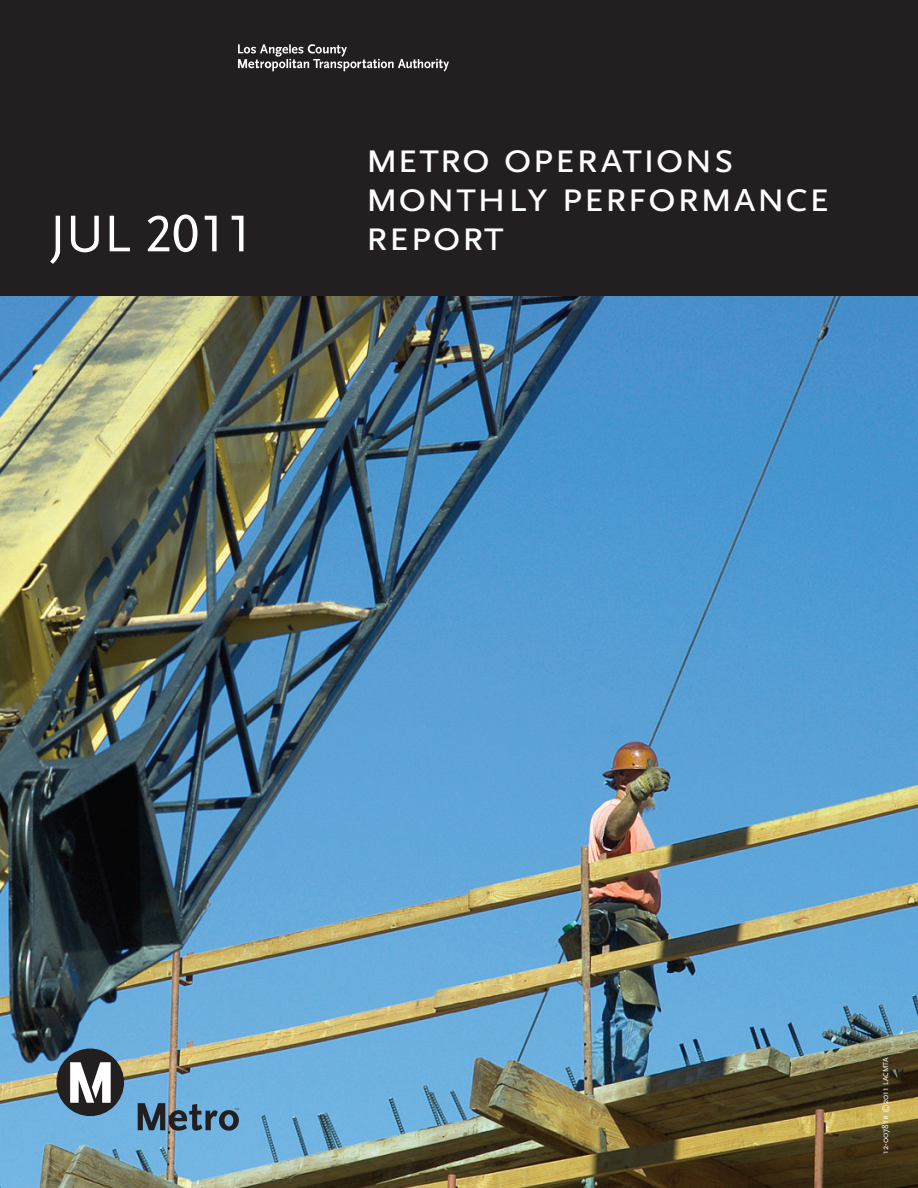
<style>
.page{position:relative;width:918px;height:1188px;background:#fff}
.page>*{position:absolute;margin:0;border:0;box-sizing:border-box;transform-origin:0 0}
.t1{font:54px "Scala Sans LF Caps";color:#fff}
.t2{font:45px/39px "Scala Sans Caps";color:#fff}
.t3{font:9px "Scala Sans";color:#fff}
.s1{font-family:"Scala Sans Caps"}
.s2{font-size:7.5px}
</style>
<div class="page">
<img style="left:0;top:295px;width:918px;height:893px">
<div style="left:0;top:0;width:918px;height:295px;background:#231f20"></div>
<svg style="left:238px;top:44px;width:211px;height:28px"></svg>
<div style="left:57px;top:1049px;width:67px;height:67px;background:#231f20;border-radius:50%"></div>
<svg style="left:70px;top:1062px;width:41px;height:41px"></svg>
<svg style="left:138px;top:1103px;width:101px;height:28px;background:#4f6d84"></svg>
<p class="t1" style="left:50px;top:204px;width:206px">JUL 2011</p>
<p class="t2" style="left:365px;top:139px;width:466px">metro operations monthly performance</p>
<p class="t2" style="left:365px;top:217px;width:141px">report</p>
<p class="t3" style="left:880px;top:1154px;width:97px;rotate:-90deg">12-0078<span class="s1">tr</span> ©2011 <span class="s2">LACMTA</span></p>
</div>
